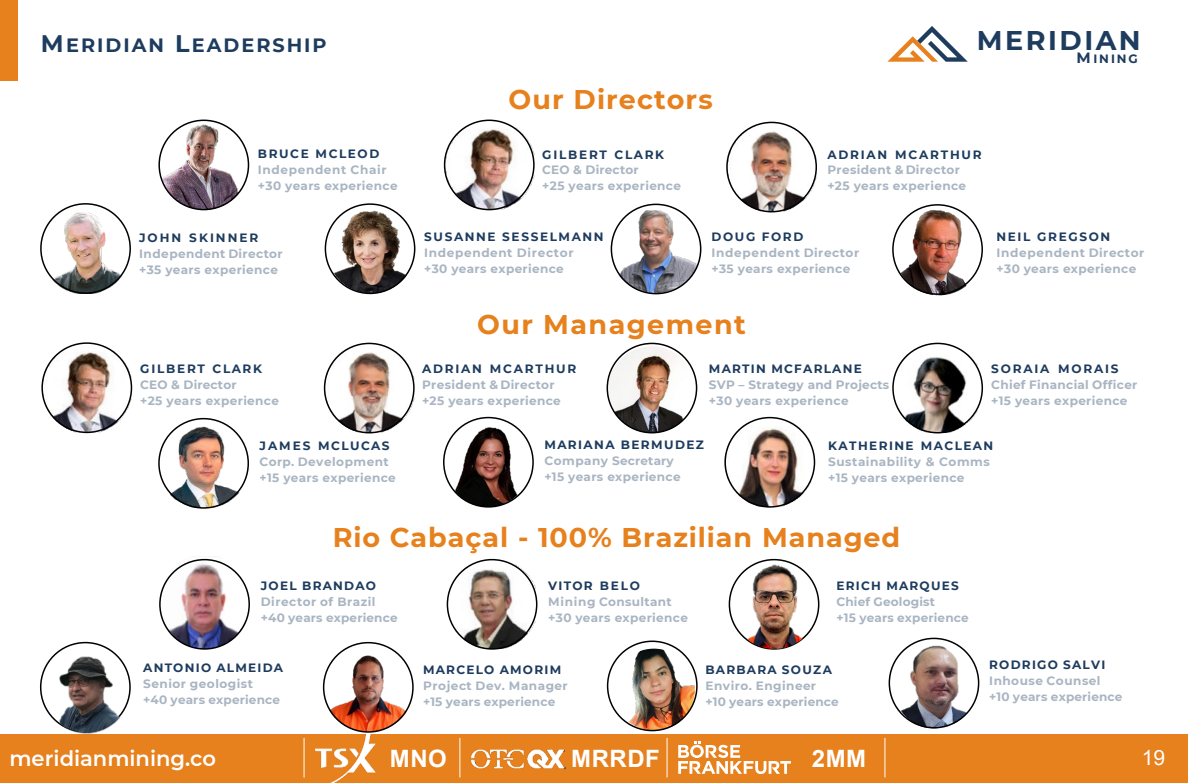
<style>
.page{position:relative;width:1188px;height:783px;background:#fff}
.page>*{position:absolute;margin:0;border:0;box-sizing:border-box;transform-origin:0 0}
.t1{font:700 27px "Montserrat";letter-spacing:.035em;color:#e6811d}
.t2{font:700 27px "Montserrat";letter-spacing:.055em;color:#e6811d}
.t3{font:700 27px "Montserrat";letter-spacing:.09em;color:#1e3c5e}
.t4{font:700 24px "Arial";letter-spacing:.025em;color:#fff}
.t5{font:600 21px "Montserrat";color:#fff}
.t6{font:21px "Arial";color:#fff}
.t7{font:700 19.2px "Montserrat";letter-spacing:.105em;color:#1e3c5e}
.t8{font:700 12px "Montserrat";letter-spacing:.025em;color:#a9b5c2}
.t9{font:700 12px "Montserrat";letter-spacing:.125em;color:#1e3c5e}
.t10{font:700 12px "Montserrat";letter-spacing:.1em;color:#1e3c5e}
.t11{font:700 12px "Montserrat";letter-spacing:.05em;color:#a9b5c2}
.t12{font:700 12px "Montserrat";letter-spacing:.055em;color:#a9b5c2}
.t13{font:700 12px "Montserrat";letter-spacing:.145em;color:#1e3c5e}
.t14{font:700 12px "Montserrat";letter-spacing:.105em;color:#1e3c5e}
.t15{font:700 12px "Montserrat";letter-spacing:.15em;color:#1e3c5e}
.t16{font:700 12px "Montserrat";letter-spacing:.165em;color:#1e3c5e}
.s1{font-size:24px}
.s2{font-size:15px}
</style>
<div class="page">
<img style="left:608px;top:346px;width:88px;height:87px">
<img style="left:325px;top:346px;width:89px;height:87px">
<img style="left:897px;top:355px;width:80px;height:78px">
<img style="left:454px;top:565px;width:81px;height:83px">
<img style="left:159px;top:556px;width:90px;height:93px">
<img style="left:726px;top:423px;width:85px;height:84px">
<img style="left:42px;top:213px;width:89px;height:80px">
<div style="left:447px;top:559px;width:90px;height:91px;border:2px solid #000;border-radius:50%"></div>
<div style="left:159px;top:559px;width:91px;height:91px;border:2px solid #000;border-radius:50%"></div>
<div style="left:724px;top:417px;width:91px;height:91px;border:2px solid #000;border-radius:50%"></div>
<div style="left:607px;top:343px;width:90px;height:90px;border:2px solid #000;border-radius:50%"></div>
<div style="left:892px;top:343px;width:91px;height:90px;border:2px solid #000;border-radius:50%"></div>
<div style="left:40px;top:203px;width:91px;height:91px;border:2px solid #000;border-radius:50%"></div>
<div style="left:324px;top:343px;width:91px;height:90px;border:2px solid #000;border-radius:50%"></div>
<img style="left:446px;top:424px;width:84px;height:83px">
<div style="left:443px;top:417px;width:91px;height:91px;border:2px solid #000;border-radius:50%"></div>
<img style="left:613px;top:649px;width:82px;height:81px;border-radius:41px">
<div style="left:607px;top:641px;width:91px;height:90px;border:2px solid #000;border-radius:50%"></div>
<img style="left:893px;top:643px;width:83px;height:86px">
<img style="left:323px;top:646px;width:91px;height:86px">
<div style="left:889px;top:638px;width:90px;height:90px;border:2px solid #000;border-radius:50%"></div>
<img style="left:41px;top:641px;width:90px;height:93px">
<div style="left:323px;top:642px;width:91px;height:91px;border:2px solid #000;border-radius:50%"></div>
<img style="left:167px;top:420px;width:74px;height:88px">
<div style="left:158px;top:418px;width:91px;height:91px;border:2px solid #000;border-radius:50%"></div>
<img style="left:445px;top:128px;width:89px;height:82px">
<img style="left:727px;top:125px;width:90px;height:87px">
<div style="left:726px;top:122px;width:91px;height:90px;border:2px solid #000;border-radius:50%"></div>
<div style="left:444px;top:120px;width:91px;height:90px;border:2px solid #000;border-radius:50%"></div>
<img style="left:609px;top:200px;width:93px;height:93px;border-radius:46px">
<div style="left:611px;top:204px;width:90px;height:90px;border:2px solid #000;border-radius:50%"></div>
<img style="left:327px;top:210px;width:82px;height:83px">
<div style="left:325px;top:203px;width:90px;height:91px;border:2px solid #000;border-radius:50%"></div>
<img style="left:43px;top:351px;width:89px;height:81px">
<div style="left:41px;top:342px;width:91px;height:91px;border:2px solid #000;border-radius:50%"></div>
<div style="left:729px;top:559px;width:90px;height:91px;border:2px solid #000;border-radius:50%"></div>
<img style="left:895px;top:207px;width:88px;height:88px;border-radius:44px">
<div style="left:892px;top:204px;width:91px;height:91px;border:2px solid #000;border-radius:50%"></div>
<img style="left:731px;top:562px;width:87px;height:87px;border-radius:43px">
<img style="left:160px;top:120px;width:89px;height:90px;border-radius:45px">
<div style="left:158px;top:120px;width:91px;height:90px;border:2px solid #000;border-radius:50%"></div>
<div style="left:0;top:734px;width:1188px;height:49px;background:#e6811d"></div>
<svg style="left:678px;top:741px;width:113px;height:33px"></svg>
<img style="left:315px;top:734px;width:60px;height:49px">
<img style="left:470px;top:749px;width:96px;height:21px">
<hr style="left:460px;top:738px;width:1px;height:40px;background:#fff">
<hr style="left:304px;top:738px;width:1px;height:40px;background:#fff">
<hr style="left:667px;top:738px;width:1px;height:40px;background:#fff">
<hr style="left:885px;top:738px;width:1px;height:40px;background:#fff">
<svg style="left:887px;top:26px;width:81px;height:36px"></svg>
<div style="left:0;top:0;width:18px;height:80px;background:#e6811d"></div>
<p class="t7" style="left:41px;top:32px;width:287px"><span class="s1">M</span>ERIDIAN <span class="s1">L</span>EADERSHIP</p>
<p class="t3" style="left:977px;top:21px;width:165px">MERIDIAN</p>
<p class="t9" style="left:1077px;top:50px;width:63px"><span class="s2">M</span>INING</p>
<p class="t9" style="left:258px;top:146px;width:123px">BRUCE MCLEOD</p>
<p class="t12" style="left:258px;top:161px;width:130px">Independent Chair</p>
<p class="t8" style="left:258px;top:177px;width:141px">+30 years experience</p>
<p class="t16" style="left:139px;top:229px;width:121px">JOHN SKINNER</p>
<p class="t8" style="left:139px;top:245px;width:145px">Independent Director</p>
<p class="t8" style="left:139px;top:261px;width:140px">+35 years experience</p>
<p class="t9" style="left:140px;top:361px;width:123px">GILBERT CLARK</p>
<p class="t8" style="left:140px;top:376px;width:98px">CEO &amp; Director</p>
<p class="t8" style="left:140px;top:392px;width:140px">+25 years experience</p>
<p class="t9" style="left:260px;top:437px;width:131px">JAMES MCLUCAS</p>
<p class="t8" style="left:260px;top:453px;width:131px">Corp. Development</p>
<p class="t8" style="left:260px;top:469px;width:138px">+15 years experience</p>
<p class="t1" style="left:509px;top:80px;width:206px">Our Directors</p>
<p class="t9" style="left:542px;top:146px;width:123px">GILBERT CLARK</p>
<p class="t8" style="left:542px;top:162px;width:98px">CEO &amp; Director</p>
<p class="t8" style="left:542px;top:177px;width:140px">+25 years experience</p>
<p class="t9" style="left:424px;top:228px;width:181px">SUSANNE SESSELMANN</p>
<p class="t12" style="left:424px;top:244px;width:151px">Independent Director</p>
<p class="t8" style="left:424px;top:260px;width:141px">+30 years experience</p>
<p class="t13" style="left:827px;top:146px;width:156px">ADRIAN MCARTHUR</p>
<p class="t8" style="left:827px;top:162px;width:134px">President &amp; Director</p>
<p class="t8" style="left:827px;top:177px;width:140px">+25 years experience</p>
<p class="t9" style="left:712px;top:228px;width:93px">DOUG FORD</p>
<p class="t11" style="left:712px;top:244px;width:149px">Independent Director</p>
<p class="t8" style="left:712px;top:260px;width:140px">+35 years experience</p>
<p class="t2" style="left:477px;top:305px;width:270px">Our Management</p>
<p class="t9" style="left:997px;top:228px;width:115px">NEIL GREGSON</p>
<p class="t11" style="left:997px;top:244px;width:149px">Independent Director</p>
<p class="t8" style="left:997px;top:260px;width:141px">+30 years experience</p>
<p class="t15" style="left:991px;top:361px;width:129px">SORAIA MORAIS</p>
<p class="t8" style="left:991px;top:376px;width:148px">Chief Financial Officer</p>
<p class="t8" style="left:991px;top:392px;width:138px">+15 years experience</p>
<p class="t13" style="left:422px;top:361px;width:156px">ADRIAN MCARTHUR</p>
<p class="t8" style="left:422px;top:376px;width:134px">President &amp; Director</p>
<p class="t8" style="left:422px;top:392px;width:140px">+25 years experience</p>
<p class="t10" style="left:709px;top:361px;width:154px">MARTIN MCFARLANE</p>
<p class="t8" style="left:709px;top:376px;width:182px">SVP – Strategy and Projects</p>
<p class="t8" style="left:709px;top:392px;width:141px">+30 years experience</p>
<p class="t9" style="left:828px;top:437px;width:167px">KATHERINE MACLEAN</p>
<p class="t8" style="left:828px;top:453px;width:163px">Sustainability &amp; Comms</p>
<p class="t8" style="left:828px;top:469px;width:138px">+15 years experience</p>
<p class="t9" style="left:544px;top:436px;width:161px">MARIANA BERMUDEZ</p>
<p class="t8" style="left:544px;top:452px;width:131px">Company Secretary</p>
<p class="t8" style="left:544px;top:468px;width:138px">+15 years experience</p>
<p class="t1" style="left:333px;top:518px;width:569px">Rio Cabaçal - 100% Brazilian Managed</p>
<p class="t10" style="left:261px;top:577px;width:117px">JOEL BRANDAO</p>
<p class="t8" style="left:261px;top:593px;width:116px">Director of Brazil</p>
<p class="t8" style="left:261px;top:609px;width:138px">+40 years experience</p>
<p class="t10" style="left:143px;top:659px;width:141px">ANTONIO ALMEIDA</p>
<p class="t8" style="left:143px;top:675px;width:111px">Senior geologist</p>
<p class="t8" style="left:143px;top:691px;width:138px">+40 years experience</p>
<p class="t9" style="left:548px;top:577px;width:93px">VITOR BELO</p>
<p class="t8" style="left:548px;top:593px;width:125px">Mining Consultant</p>
<p class="t8" style="left:548px;top:609px;width:141px">+30 years experience</p>
<p class="t14" style="left:423px;top:661px;width:140px">MARCELO AMORIM</p>
<p class="t8" style="left:423px;top:677px;width:146px">Project Dev. Manager</p>
<p class="t8" style="left:423px;top:693px;width:134px">+15 years experience</p>
<p class="t14" style="left:836px;top:577px;width:124px">ERICH MARQUES</p>
<p class="t8" style="left:836px;top:593px;width:100px">Chief Geologist</p>
<p class="t8" style="left:836px;top:609px;width:134px">+15 years experience</p>
<p class="t10" style="left:705px;top:661px;width:128px">BARBARA SOUZA</p>
<p class="t8" style="left:705px;top:677px;width:112px">Enviro. Engineer</p>
<p class="t8" style="left:705px;top:693px;width:135px">+10 years experience</p>
<p class="t10" style="left:989px;top:656px;width:118px">RODRIGO SALVI</p>
<p class="t8" style="left:989px;top:672px;width:113px">Inhouse Counsel</p>
<p class="t8" style="left:989px;top:688px;width:135px">+10 years experience</p>
<p class="t5" style="left:9px;top:744px;width:208px">meridianmining.co</p>
<p class="t4" style="left:390px;top:742px;width:58px">MNO</p>
<p class="t4" style="left:571px;top:742px;width:90px">MRRDF</p>
<p class="t4" style="left:812px;top:742px;width:56px">2MM</p>
<p class="t6" style="left:1142px;top:744px;width:25px">19</p>
</div>
